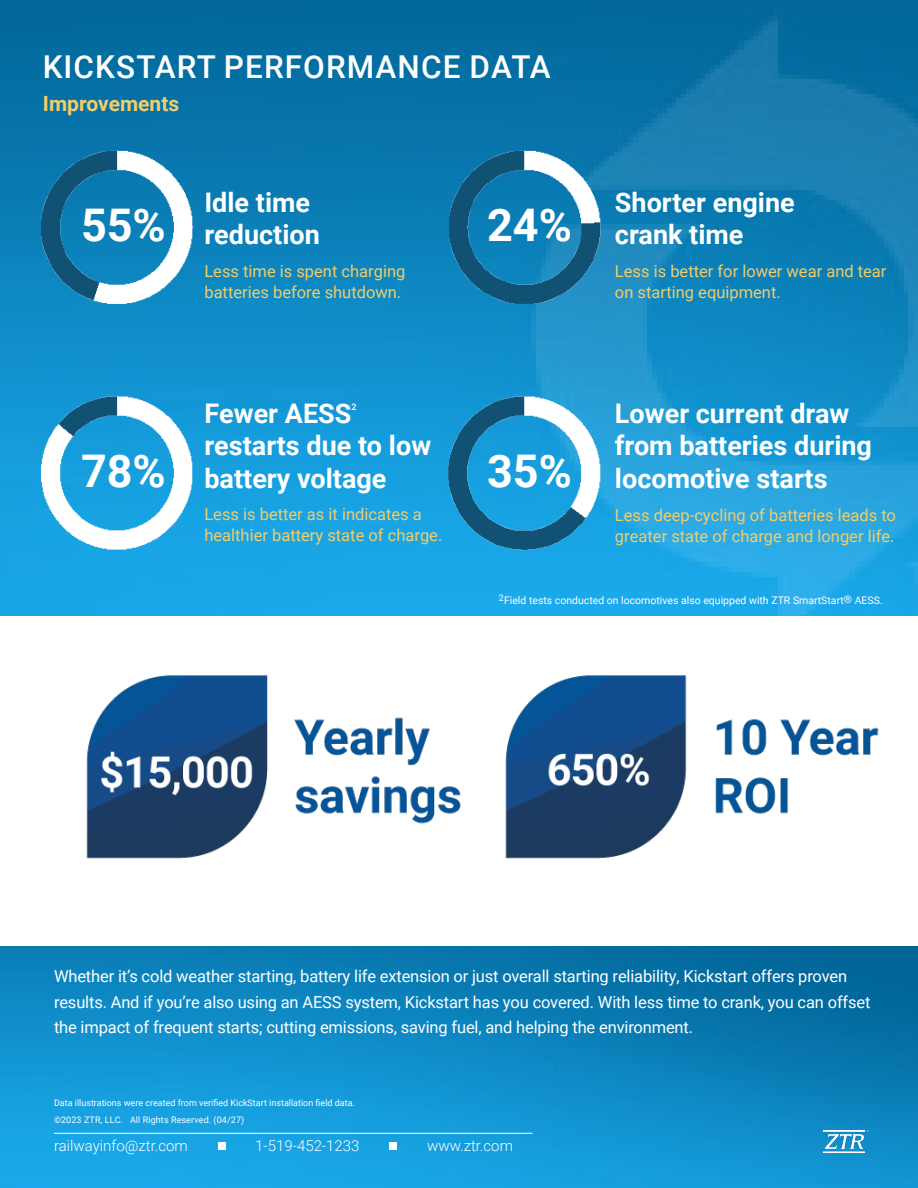
<style>
.page{position:relative;width:918px;height:1188px;background:#fff}
.page>*{position:absolute;margin:0;border:0;box-sizing:border-box;transform-origin:0 0}
.t1{font:700 45px "Roboto";color:#fff}
.Section_Headings{font:500 31.5px "Roboto";letter-spacing:.035em;color:#fff}
.Main_SubHead{font:700 27px/32.4px "Roboto";color:#fff}
.IntroContent{font:700 21px "Roboto";color:#f1cd6b}
.Content{font:16.5px/25.5px "Roboto";letter-spacing:-.01em;color:#fff}
.Section_Headings-2{font:16.5px/21px "Roboto";color:#f1cd6a}
.Section_Headings-3{font:16.5px/21px "Roboto";color:#f1cc6b}
.t2{font:300 15px "Roboto";color:#fff}
.Section_Headings-4{font:10.5px "Roboto";color:#fff}
.Section_Headings-5{font:9px "Roboto";color:#fff}
.Content-2{font:9px "Roboto";letter-spacing:.01em;color:#fff}
.Main_SubHead-2{font:500 9px "Roboto";color:#fff}
</style>
<div class="page">
<img style="left:0;top:946px;width:918px;height:242px">
<img style="left:0;top:0;width:918px;height:616px">
<img style="left:42px;top:150px;width:606px;height:405px">
<img style="left:823px;top:1131px;width:46px;height:22px">
<img style="left:86px;top:675px;width:375px;height:184px">
<img style="left:505px;top:675px;width:374px;height:184px">
<hr style="left:54px;top:1133px;width:479px;height:1px;background:#fff">
<div style="left:218px;top:1143px;width:7px;height:7px;background:#fff"></div>
<div style="left:390px;top:1143px;width:7px;height:7px;background:#fff"></div>
<p class="Section_Headings" style="left:43px;top:44px;width:510px">KICKSTART PERFORMANCE DATA</p>
<p class="IntroContent" style="left:43px;top:89px;width:138px">Improvements</p>
<p class="Main_SubHead" style="left:204px;top:185px;width:117px">Idle time reduction</p>
<p class="Section_Headings-2" style="left:204px;top:260px;width:203px">Less time is spent charging batteries before shutdown.</p>
<p class="t1" style="left:81px;top:194px;width:86px">55%</p>
<p class="t1" style="left:487px;top:194px;width:86px">24%</p>
<p class="Main_SubHead" style="left:204px;top:396px;width:149px">Fewer AESS</p>
<p class="Main_SubHead-2" style="left:351px;top:400px;width:7px">2</p>
<p class="Main_SubHead" style="left:204px;top:429px;width:228px">restarts due to low battery voltage</p>
<p class="Section_Headings-2" style="left:204px;top:503px;width:239px">Less is better as it indicates a healthier battery state of charge.</p>
<p class="t1" style="left:81px;top:440px;width:86px">78%</p>
<p class="t1" style="left:487px;top:440px;width:86px">35%</p>
<p class="Main_SubHead" style="left:615px;top:185px;width:181px">Shorter engine crank time</p>
<p class="Section_Headings-3" style="left:615px;top:260px;width:273px">Less is better for lower wear and tear on starting equipment.</p>
<p class="Main_SubHead" style="left:615px;top:396px;width:259px">Lower current draw from batteries during locomotive starts</p>
<p class="Section_Headings-2" style="left:615px;top:504px;width:283px">Less deep-cycling of batteries leads to greater state of charge and longer life.</p>
<p class="Section_Headings-4" style="left:499px;top:593px;width:385px"><sup>2</sup>Field tests conducted on locomotives also equipped with ZTR SmartStart® AESS.</p>
<p class="Content" style="left:54px;top:963px;width:818px">Whether it’s cold weather starting, battery life extension or just overall starting reliability, Kickstart offers proven results. And if you’re also using an AESS system, Kickstart has you covered. With less time to crank, you can offset the impact of frequent starts; cutting emissions, saving fuel, and helping the environment.</p>
<p class="Section_Headings-5" style="left:54px;top:1097px;width:303px">Data illustrations were created from verified KickStart installation field data.</p>
<p class="Content-2" style="left:54px;top:1114px;width:192px">©2023 ZTR, LLC. All Rights Reserved. (04/27)</p>
<p class="t2" style="left:54px;top:1135px;width:135px">railwayinfo@ztr.com</p>
<p class="t2" style="left:255px;top:1135px;width:106px">1-519-452-1233</p>
<p class="t2" style="left:427px;top:1135px;width:87px">www.ztr.com</p>
</div>
